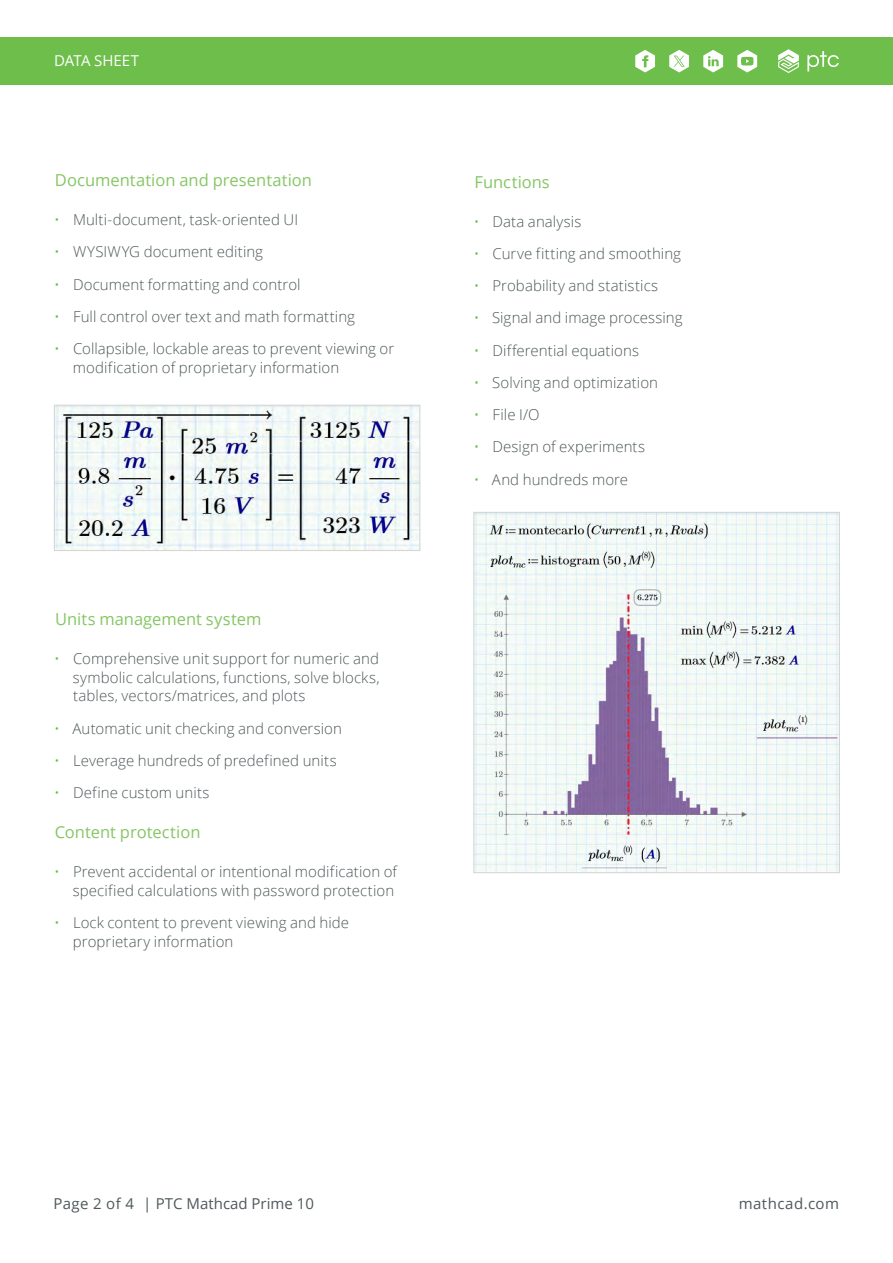
<style>
.page{position:relative;width:893px;height:1263px;background:#fff}
.page>*{position:absolute;margin:0;border:0;box-sizing:border-box;transform-origin:0 0}
.t1{font:16.5px "Open Sans";color:#85c664}
.t2{font:300 15px/18.8px "Open Sans";letter-spacing:.005em;color:#4e585a}
.t3{font:15px "Open Sans";color:#4e585a}
.t4{font:15px "Open Sans";letter-spacing:.03em;color:#4e585a}
.t5{font:15px "Open Sans";color:#fff}
.s1{color:#6ebe4b}
</style>
<div class="page">
<div style="left:0;top:37px;width:893px;height:48px;background:#6ebe4b"></div>
<svg style="left:778px;top:49px;width:21px;height:24px"></svg>
<svg style="left:807px;top:51px;width:32px;height:20px"></svg>
<svg style="left:635px;top:50px;width:20px;height:22px"></svg>
<svg style="left:703px;top:50px;width:20px;height:22px"></svg>
<svg style="left:737px;top:50px;width:20px;height:22px"></svg>
<svg style="left:669px;top:50px;width:20px;height:22px"></svg>
<img style="left:56px;top:407px;width:362px;height:142px">
<div style="left:54px;top:405px;width:366px;height:146px;border:1px solid #d1d3d4"></div>
<img style="left:475px;top:514px;width:363px;height:357px">
<div style="left:473px;top:512px;width:367px;height:361px;border:1px solid #d1d3d4"></div>
<p class="t5" style="left:54px;top:50px;width:87px">DATA SHEET</p>
<p class="t1" style="left:55px;top:169px;width:259px">Documentation and presentation</p>
<p class="t2" style="left:54px;top:210px;width:245px"><span class="s1">•</span> Multi-document, task-oriented UI</p>
<p class="t2" style="left:54px;top:242px;width:210px"><span class="s1">•</span> WYSIWYG document editing</p>
<p class="t2" style="left:54px;top:274px;width:248px"><span class="s1">•</span> Document formatting and control</p>
<p class="t2" style="left:54px;top:307px;width:302px"><span class="s1">•</span> Full control over text and math formatting</p>
<p class="t2" style="left:73px;top:339px;width:323px;text-indent:-19px"><span class="s1">•</span> Collapsible, lockable areas to prevent viewing or modification of proprietary information</p>
<p class="t1" style="left:55px;top:608px;width:208px">Units management system</p>
<p class="t2" style="left:73px;top:649px;width:308px;text-align:justify;text-indent:-19px"><span class="s1">•</span> Comprehensive unit support for numeric and symbolic calculations, functions, solve blocks, tables, vectors/matrices, and plots</p>
<p class="t2" style="left:54px;top:718px;width:289px"><span class="s1">•</span> Automatic unit checking and conversion</p>
<p class="t2" style="left:54px;top:751px;width:284px"><span class="s1">•</span> Leverage hundreds of predefined units</p>
<p class="t2" style="left:54px;top:783px;width:157px"><span class="s1">•</span> Define custom units</p>
<p class="t1" style="left:55px;top:821px;width:147px">Content protection</p>
<p class="t2" style="left:54px;top:862px;width:344px;text-align:right"><span class="s1">•</span> Prevent accidental or intentional modification of specified calculations with password protection</p>
<p class="t2" style="left:73px;top:913px;width:278px;text-indent:-19px"><span class="s1">•</span> Lock content to prevent viewing and hide proprietary information</p>
<p class="t1" style="left:474px;top:170px;width:77px">Functions</p>
<p class="t2" style="left:474px;top:211px;width:109px"><span class="s1">•</span> Data analysis</p>
<p class="t2" style="left:474px;top:244px;width:209px"><span class="s1">•</span> Curve fitting and smoothing</p>
<p class="t2" style="left:474px;top:276px;width:186px"><span class="s1">•</span> Probability and statistics</p>
<p class="t2" style="left:474px;top:308px;width:210px"><span class="s1">•</span> Signal and image processing</p>
<p class="t2" style="left:474px;top:340px;width:167px"><span class="s1">•</span> Differential equations</p>
<p class="t2" style="left:474px;top:373px;width:186px"><span class="s1">•</span> Solving and optimization</p>
<p class="t2" style="left:474px;top:405px;width:67px"><span class="s1">•</span> File I/O</p>
<p class="t2" style="left:474px;top:437px;width:173px"><span class="s1">•</span> Design of experiments</p>
<p class="t2" style="left:474px;top:469px;width:156px"><span class="s1">•</span> And hundreds more</p>
<p class="t3" style="left:53px;top:1193px;width:262px">Page 2 of 4 | PTC Mathcad Prime 10</p>
<p class="t4" style="left:739px;top:1193px;width:102px">mathcad.com</p>
</div>
